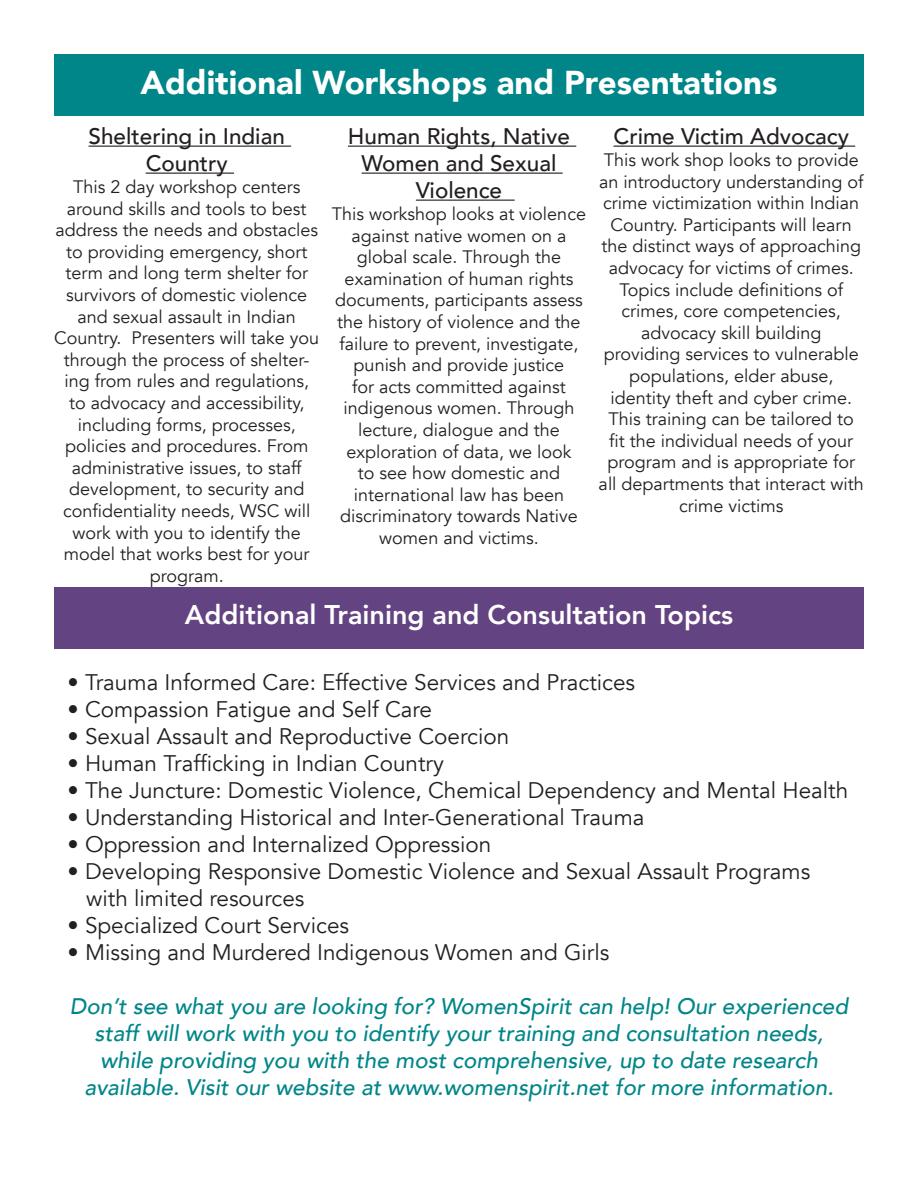
<style>
.page{position:relative;width:918px;height:1188px;background:#fff}
.page>*{position:absolute;margin:0;border:0;box-sizing:border-box;transform-origin:0 0}
.t1{font:900 33px "Avenir";color:#fff}
.t2{font:800 27px "Avenir";color:#fff}
.t3{font:22.5px/27px "Avenir";color:#231f20}
.t4{font:italic 500 22.5px/27px "Avenir";color:#008689;text-align:center}
.t5{font:500 22.5px/27px "Avenir";color:#231f20;text-align:center}
.t6{font:18px/21.6px "Avenir";color:#231f20;text-align:center}
</style>
<div class="page">
<div style="left:54px;top:54px;width:810px;height:61px;background:#008689"></div>
<hr style="left:89px;top:146px;width:202px;height:1px;background:#231f20">
<hr style="left:146px;top:173px;width:88px;height:1px;background:#231f20">
<hr style="left:348px;top:146px;width:228px;height:1px;background:#231f20">
<hr style="left:362px;top:173px;width:201px;height:1px;background:#231f20">
<hr style="left:416px;top:200px;width:99px;height:1px;background:#231f20">
<hr style="left:614px;top:146px;width:241px;height:1px;background:#231f20">
<div style="left:54px;top:588px;width:810px;height:61px;background:#644382"></div>
<p class="t1" style="left:141px;top:54px;width:638px">Additional Workshops and Presentations</p>
<p class="t5" style="left:89px;top:122px;width:198px">Sheltering in Indian<br>Country</p>
<p class="t6" style="left:54px;top:176px;width:266px">This 2 day workshop centers around skills and tools to best address the needs and obstacles to providing emergency, short term and long term shelter for survivors of domestic violence and sexual assault in Indian<br>Country. Presenters will take you through the process of shelter&shy;ing from rules and regulations, to advocacy and accessibility, including forms, processes, policies and procedures. From administrative issues, to staff development, to security and confidentiality needs, WSC will work with you to identify the model that works best for your program.</p>
<p class="t5" style="left:348px;top:122px;width:224px">Human Rights, Native<br>Women and Sexual<br>Violence</p>
<p class="t6" style="left:332px;top:203px;width:256px">This workshop looks at violence against native women on a global scale. Through the examination of human rights documents, participants assess the history of violence and the failure to prevent, investigate, punish and provide justice<br>for acts committed against indigenous women. Through lecture, dialogue and the exploration of data, we look<br>to see how domestic and international law has been discriminatory towards Native women and victims.</p>
<p class="t5" style="left:614px;top:122px;width:237px">Crime Victim Advocacy</p>
<p class="t6" style="left:599px;top:149px;width:267px">This work shop looks to provide an introductory understanding of crime victimization within Indian<br>Country. Participants will learn the distinct ways of approaching advocacy for victims of crimes.<br>Topics include definitions of crimes, core competencies, advocacy skill building<br>providing services to vulnerable populations, elder abuse, identity theft and cyber crime.<br>This training can be tailored to fit the individual needs of your program and is appropriate for all departments that interact with crime victims</p>
<p class="t2" style="left:185px;top:594px;width:550px">Additional Training and Consultation Topics</p>
<p class="t3" style="left:68px;top:669px;width:569px">• Trauma Informed Care: Effective Services and Practices</p>
<p class="t3" style="left:68px;top:696px;width:366px">• Compassion Fatigue and Self Care</p>
<p class="t3" style="left:68px;top:723px;width:443px">• Sexual Assault and Reproductive Coercion</p>
<p class="t3" style="left:68px;top:750px;width:378px">• Human Trafficking in Indian Country</p>
<p class="t3" style="left:68px;top:777px;width:782px">• The Juncture: Domestic Violence, Chemical Dependency and Mental Health</p>
<p class="t3" style="left:68px;top:804px;width:579px">• Understanding Historical and Inter-Generational Trauma</p>
<p class="t3" style="left:68px;top:831px;width:425px">• Oppression and Internalized Oppression</p>
<p class="t3" style="left:86px;top:858px;width:726px;text-indent:-19px">• Developing Responsive Domestic Violence and Sexual Assault Programs with limited resources</p>
<p class="t3" style="left:68px;top:912px;width:283px">• Specialized Court Services</p>
<p class="t3" style="left:68px;top:939px;width:543px">• Missing and Murdered Indigenous Women and Girls</p>
<p class="t4" style="left:70px;top:993px;width:780px">Don’t see what you are looking for? WomenSpirit can help! Our experienced staff will work with you to identify your training and consultation needs, while providing you with the most comprehensive, up to date research available. Visit our website at www.womenspirit.net for more information.</p>
</div>
